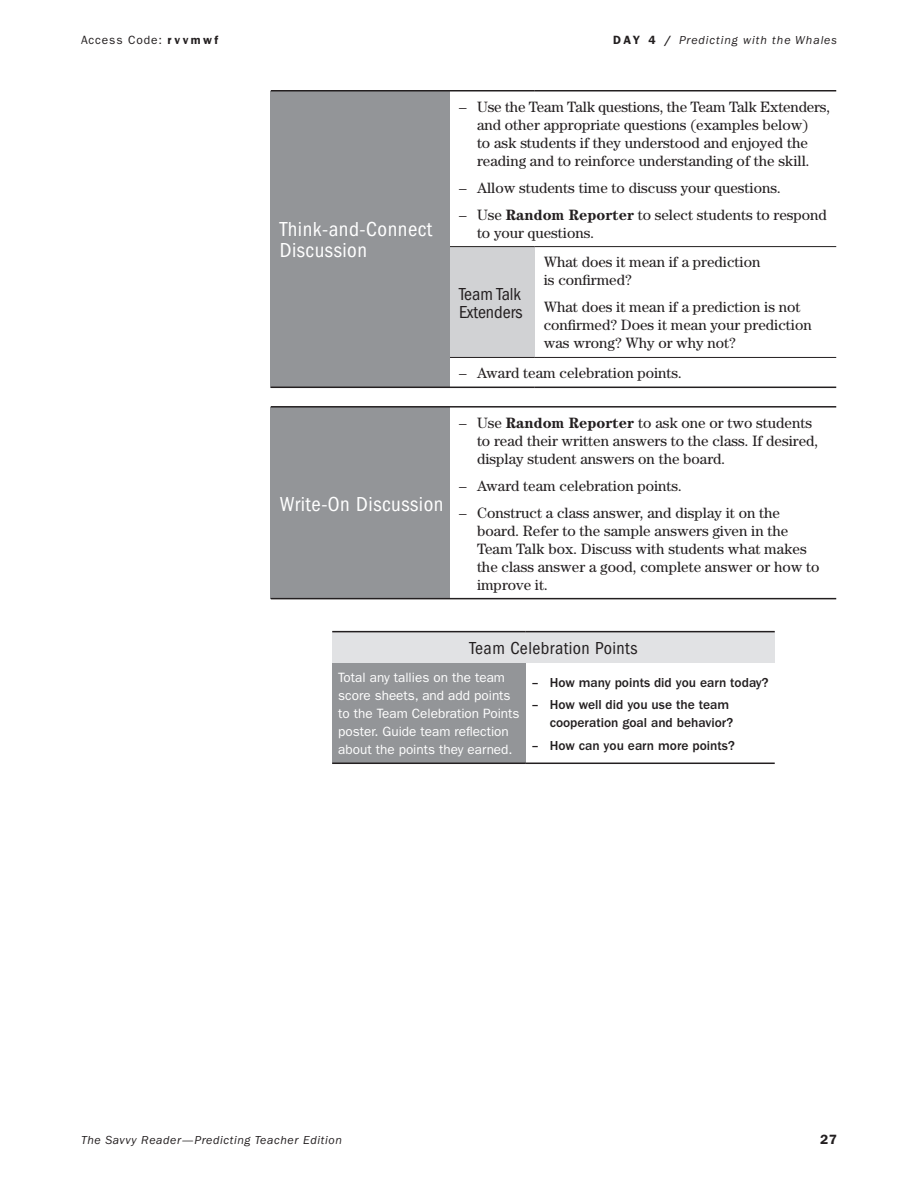
<style>
.page{position:relative;width:918px;height:1188px;background:#fff}
.page>*{position:absolute;margin:0;border:0;box-sizing:border-box;transform-origin:0 0}
.t1{font:condensed 21px/21px "Franklin Gothic";letter-spacing:.025em;color:#fff}
.t2{font:condensed 18px/18px "Franklin Gothic";letter-spacing:.01em;color:#231f20}
.t3{font:15px/18px "Century";color:#231f20}
.t4{font:13.5px/18px "Franklin Gothic";color:#fff}
.t5{font:500 13.5px/18px "Franklin Gothic";color:#231f20;text-align:right}
.t6{font:600 13.5px "Franklin Gothic";color:#231f20}
.t7{font:italic 12px "Franklin Gothic";letter-spacing:.05em;color:#231f20}
.t8{font:italic 12px "Franklin Gothic";letter-spacing:.075em;color:#231f20}
.t9{font:12px "Franklin Gothic";letter-spacing:.075em;color:#231f20}
.s1{font-weight:600}
.s2{font-weight:600;font-style:normal}
.s3{font-weight:700}
</style>
<div class="page">
<div style="left:271px;top:91px;width:179px;height:296px;background:#939598"></div>
<div style="left:450px;top:247px;width:85px;height:110px;background:#d1d2d4"></div>
<hr style="left:271px;top:387px;width:179px;height:1px;background:#231f20">
<hr style="left:450px;top:387px;width:85px;height:1px;background:#231f20">
<hr style="left:535px;top:387px;width:301px;height:1px;background:#231f20">
<hr style="left:271px;top:90px;width:179px;height:2px;background:#231f20">
<hr style="left:450px;top:90px;width:85px;height:2px;background:#231f20">
<hr style="left:535px;top:90px;width:301px;height:2px;background:#231f20">
<hr style="left:450px;top:357px;width:85px;height:1px;background:#231f20">
<hr style="left:535px;top:357px;width:301px;height:1px;background:#231f20">
<hr style="left:450px;top:246px;width:85px;height:1px;background:#231f20">
<hr style="left:535px;top:246px;width:301px;height:1px;background:#231f20">
<div style="left:271px;top:407px;width:179px;height:192px;background:#939598"></div>
<hr style="left:271px;top:406px;width:179px;height:2px;background:#231f20">
<hr style="left:271px;top:598px;width:179px;height:1px;background:#231f20">
<hr style="left:450px;top:598px;width:386px;height:1px;background:#231f20">
<hr style="left:450px;top:406px;width:386px;height:2px;background:#231f20">
<div style="left:332px;top:632px;width:443px;height:31px;background:#e1e2e4"></div>
<div style="left:332px;top:663px;width:194px;height:100px;background:#939598"></div>
<hr style="left:332px;top:631px;width:194px;height:1px;background:#231f20">
<hr style="left:526px;top:631px;width:249px;height:1px;background:#231f20">
<hr style="left:332px;top:763px;width:194px;height:1px;background:#231f20">
<hr style="left:526px;top:763px;width:249px;height:1px;background:#231f20">
<p class="t9" style="left:81px;top:33px;width:139px">Access Code: <span class="s1">r vvmwf</span></p>
<p class="t8" style="left:613px;top:33px;width:225px"><span class="s2">DAY 4 /</span> Predicting with the Whales</p>
<h1 class="t1" style="left:280px;top:219px;width:154px">Think-and-Connect<br>Discussion</h1>
<h1 class="t1" style="left:280px;top:493px;width:165px">Write-On Discussion</h1>
<p class="t3" style="left:459px;top:97px;width:373px;text-align:center">– Use the Team Talk questions, the Team Talk Extenders, and other appropriate questions (examples below)<br>to ask students if they understood and enjoyed the reading and to reinforce understanding of the skill.</p>
<p class="t3" style="left:459px;top:178px;width:323px">– Allow students time to discuss your questions.</p>
<p class="t3" style="left:477px;top:205px;width:351px;text-indent:-18px">– Use <span class="s3">Random Reporter</span> to select students to respond to your questions.</p>
<p class="t3" style="left:544px;top:253px;width:218px">What does it mean if a prediction is confirmed?</p>
<p class="t3" style="left:544px;top:298px;width:269px">What does it mean if a prediction is not confirmed? Does it mean your prediction was wrong? Why or why not?</p>
<p class="t3" style="left:459px;top:364px;width:225px">– Award team celebration points.</p>
<p class="t2" style="left:459px;top:285px;width:65px">Team Talk<br>Extenders</p>
<p class="t3" style="left:477px;top:413px;width:343px;text-indent:-18px">– Use <span class="s3">Random Reporter</span> to ask one or two students to read their written answers to the class. If desired, display student answers on the board.</p>
<p class="t3" style="left:459px;top:476px;width:225px">– Award team celebration points.</p>
<p class="t3" style="left:477px;top:503px;width:344px;text-indent:-18px">– Construct a class answer, and display it on the board. Refer to the sample answers given in the Team Talk box. Discuss with students what makes the class answer a good, complete answer or how to improve it.</p>
<p class="t2" style="left:470px;top:639px;width:169px">Team Celebration Points</p>
<p class="t4" style="left:338px;top:669px;width:183px">Total any tallies on the team score sheets, and add points to the Team Celebration Points poster. Guide team reflection about the points they earned.</p>
<p class="t5" style="left:532px;top:673px;width:238px">– How many points did you earn today?</p>
<p class="t5" style="left:532px;top:696px;width:203px">– How well did you use the team cooperation goal and behavior?</p>
<p class="t5" style="left:532px;top:736px;width:205px">– How can you earn more points?</p>
<p class="t7" style="left:81px;top:1133px;width:262px">The Savvy Reader—Predicting Teacher Edition</p>
<p class="t6" style="left:820px;top:1132px;width:18px">27</p>
</div>
